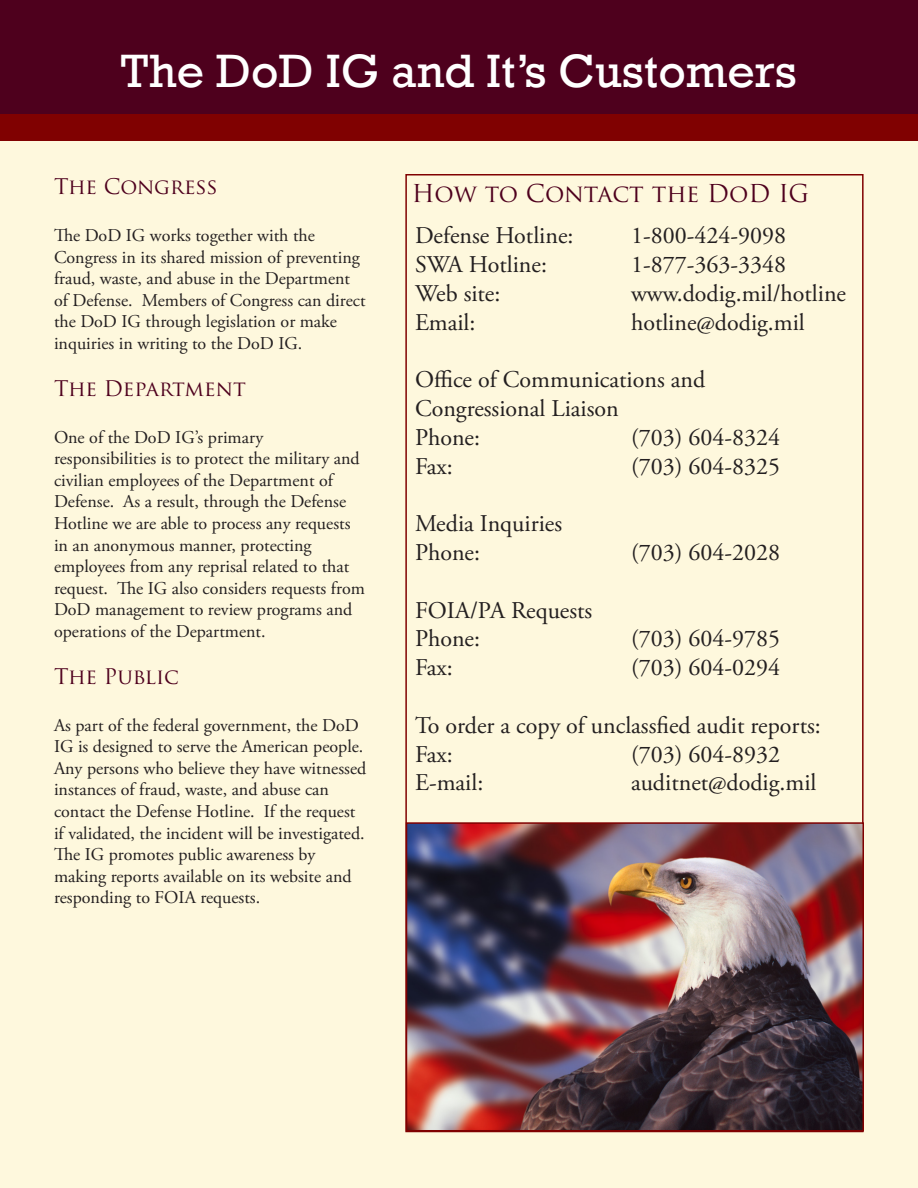
<style>
.page{position:relative;width:918px;height:1188px;background:#fef8dd}
.page>*{position:absolute;margin:0;border:0;box-sizing:border-box;transform-origin:0 0}
.t1{font:48px "Rockwell";color:#fff}
.t2{font:24px "Adobe Garamond Pro";color:#231f20}
.t3{font:24px "Trajan Pro";letter-spacing:-.01em;color:#4e001d}
.t4{font:21px "Trajan Pro";letter-spacing:-.01em;color:#4e001d}
.t5{font:18px/21.6px "Adobe Garamond Pro";color:#231f20}
</style>
<div class="page">
<div style="left:0;top:87px;width:918px;height:54px;background:#800101"></div>
<div style="left:0;top:0;width:918px;height:114px;background:#4e001d"></div>
<img style="left:409px;top:825px;width:452px;height:303px">
<div style="left:406px;top:822px;width:458px;height:309px;border:2px solid #800101"></div>
<p class="t1" style="left:121px;top:43px;width:677px">The DoD IG and It’s Customers</p>
<p class="t4" style="left:54px;top:173px;width:165px">The Congress</p>
<p class="t5" style="left:54px;top:225px;width:313px">The DoD IG works together with the Congress in its shared mission of preventing fraud, waste, and abuse in the Department of Defense. Members of Congress can direct the DoD IG through legislation or make inquiries in writing to the DoD IG.</p>
<p class="t4" style="left:54px;top:375px;width:193px">The Department</p>
<p class="t5" style="left:54px;top:427px;width:312px">One of the DoD IG’s primary responsibilities is to protect the military and civilian employees of the Department of Defense. As a result, through the Defense Hotline we are able to process any requests in an anonymous manner, protecting employees from any reprisal related to that request. The IG also considers requests from DoD management to review programs and operations of the Department.</p>
<p class="t4" style="left:54px;top:663px;width:126px">The Public</p>
<p class="t5" style="left:54px;top:715px;width:314px">As part of the federal government, the DoD IG is designed to serve the American people.<br>Any persons who believe they have witnessed instances of fraud, waste, and abuse can contact the Defense Hotline. If the request if validated, the incident will be investigated.<br>The IG promotes public awareness by making reports available on its website and responding to FOIA requests.</p>
<p class="t3" style="left:412px;top:178px;width:399px">How to Contact the DoD IG</p>
<p class="t2" style="left:415px;top:221px;width:160px">Defense Hotline:</p>
<p class="t2" style="left:631px;top:221px;width:157px">1-800-424-9098</p>
<p class="t2" style="left:415px;top:250px;width:134px">SWA Hotline:</p>
<p class="t2" style="left:631px;top:250px;width:157px">1-877-363-3348</p>
<p class="t2" style="left:415px;top:279px;width:87px">Web site:</p>
<p class="t2" style="left:631px;top:279px;width:217px">www.dodig.mil/hotline</p>
<p class="t2" style="left:415px;top:308px;width:62px">Email:</p>
<p class="t2" style="left:631px;top:308px;width:175px">hotline@dodig.mil</p>
<p class="t2" style="left:415px;top:365px;width:292px">Office of Communications and</p>
<p class="t2" style="left:415px;top:394px;width:205px">Congressional Liaison</p>
<p class="t2" style="left:415px;top:423px;width:67px">Phone:</p>
<p class="t2" style="left:631px;top:423px;width:151px">(703) 604-8324</p>
<p class="t2" style="left:415px;top:452px;width:39px">Fax:</p>
<p class="t2" style="left:631px;top:452px;width:151px">(703) 604-8325</p>
<p class="t2" style="left:415px;top:509px;width:149px">Media Inquiries</p>
<p class="t2" style="left:415px;top:538px;width:67px">Phone:</p>
<p class="t2" style="left:631px;top:538px;width:151px">(703) 604-2028</p>
<p class="t2" style="left:415px;top:596px;width:179px">FOIA/PA Requests</p>
<p class="t2" style="left:415px;top:624px;width:67px">Phone:</p>
<p class="t2" style="left:631px;top:624px;width:151px">(703) 604-9785</p>
<p class="t2" style="left:415px;top:653px;width:39px">Fax:</p>
<p class="t2" style="left:631px;top:653px;width:151px">(703) 604-0294</p>
<p class="t2" style="left:415px;top:711px;width:407px">To order a copy of unclassfied audit reports:</p>
<p class="t2" style="left:415px;top:740px;width:39px">Fax:</p>
<p class="t2" style="left:631px;top:740px;width:151px">(703) 604-8932</p>
<p class="t2" style="left:415px;top:768px;width:70px">E-mail:</p>
<p class="t2" style="left:631px;top:768px;width:187px">auditnet@dodig.mil</p>
</div>
